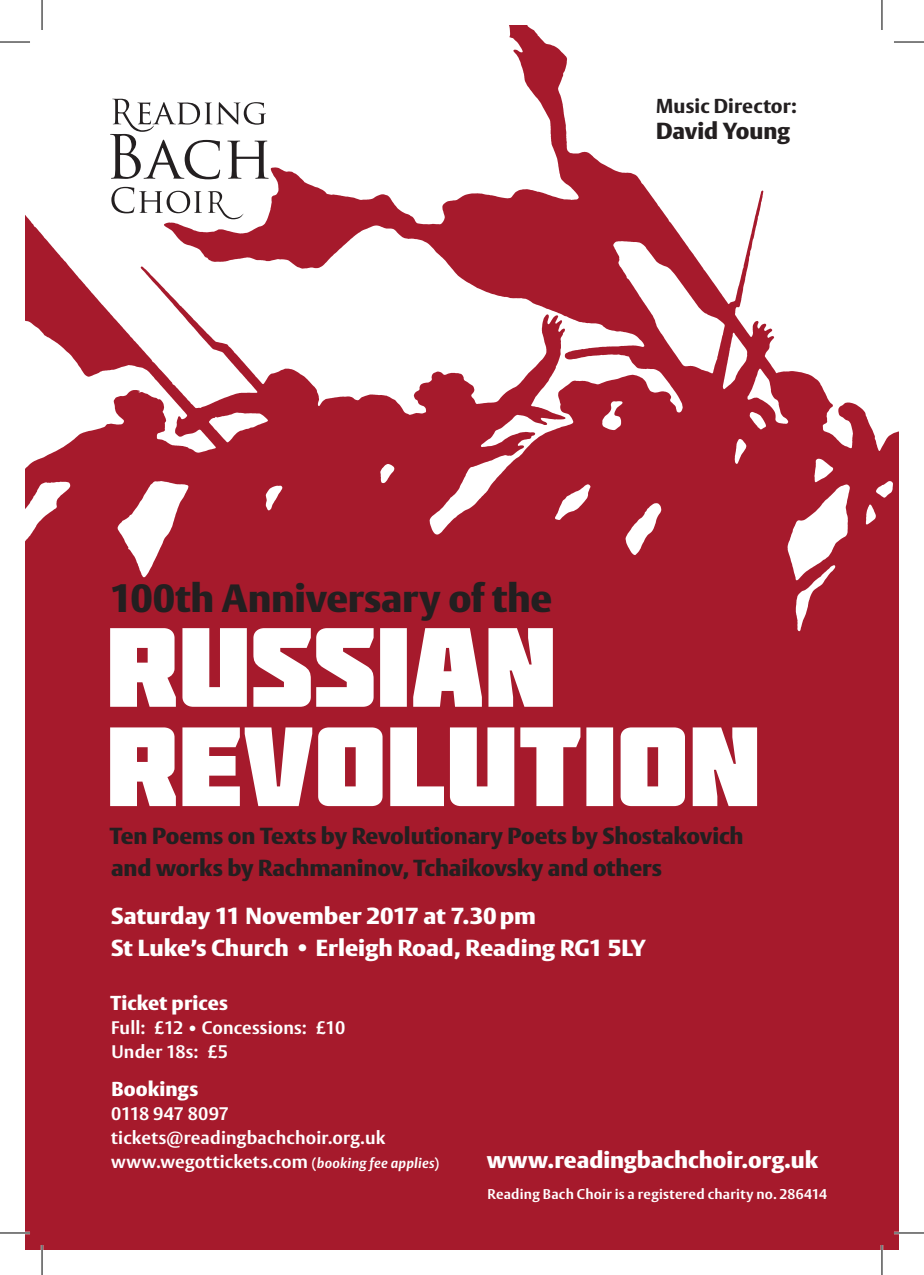
<style>
.page{position:relative;width:924px;height:1275px;background:#fff}
.page>*{position:absolute;margin:0;border:0;box-sizing:border-box;transform-origin:0 0}
.t1{font:900 39px "Vesta";letter-spacing:-.005em;color:#231f20}
.t2{font:900 23px/32px "Vesta";letter-spacing:-.005em;color:#231f20}
.t3{font:900 23px/32px "Vesta";color:#fff}
.t4{font:900 20px "Vesta";letter-spacing:.01em;color:#fff}
.t5{font:800 20px "Vesta";letter-spacing:.01em;color:#231f20}
.t6{font:700 18px/24px "Vesta";letter-spacing:.01em;color:#fff}
.t7{font:700 14px "Vesta";letter-spacing:.02em;color:#fff}
.s1{font-size:14px}
.s2{font-style:italic;font-size:14px}
</style>
<div class="page">
<img style="left:25px;top:25px;width:873px;height:1225px">
<svg style="left:110px;top:727px;width:646px;height:79px"></svg>
<svg style="left:110px;top:628px;width:442px;height:79px"></svg>
<svg style="left:110px;top:99px;width:158px;height:80px"></svg>
<svg style="left:208px;top:191px;width:35px;height:28px"></svg>
<svg style="left:111px;top:187px;width:91px;height:26px"></svg>
<hr style="left:0;top:41px;width:30px;height:2px;background:#fff">
<hr style="left:893px;top:41px;width:30px;height:2px;background:#fff">
<hr style="left:0;top:1231px;width:30px;height:3px;background:#fff">
<hr style="left:893px;top:1231px;width:30px;height:3px;background:#fff">
<hr style="left:41px;top:0;width:2px;height:30px;background:#fff">
<hr style="left:41px;top:1245px;width:2px;height:30px;background:#fff">
<hr style="left:880px;top:0;width:2px;height:30px;background:#fff">
<hr style="left:880px;top:1245px;width:2px;height:30px;background:#fff">
<hr style="left:0;top:42px;width:30px;height:1px;background:#000">
<hr style="left:893px;top:42px;width:30px;height:1px;background:#000">
<hr style="left:0;top:1232px;width:30px;height:1px;background:#000">
<hr style="left:893px;top:1232px;width:30px;height:1px;background:#000">
<hr style="left:42px;top:0;width:1px;height:30px;background:#000">
<hr style="left:42px;top:1245px;width:1px;height:30px;background:#000">
<hr style="left:881px;top:0;width:1px;height:30px;background:#000">
<hr style="left:881px;top:1245px;width:1px;height:30px;background:#000">
<p class="t5" style="left:656px;top:94px;width:142px">Music Director:</p>
<p class="t2" style="left:655px;top:116px;width:135px">David Young</p>
<h1 class="t1" style="left:110px;top:575px;width:443px">100th Anniversary of the</h1>
<p class="t2" style="left:110px;top:821px;width:635px">Ten Poems on Texts by Revolutionary Poets by Shostakovich and works by Rachmaninov, Tchaikovsky and others</p>
<p class="t3" style="left:111px;top:900px;width:535px">Saturday 11 November 2017 at 7.30pm<br>St Luke’s Church • Erleigh Road, Reading RG1 5LY</p>
<p class="t4" style="left:110px;top:991px;width:119px">Ticket prices</p>
<p class="t6" style="left:111px;top:1017px;width:235px">Full: £12 • Concessions: £10<br>Under 18s: £5</p>
<p class="t4" style="left:111px;top:1076px;width:88px">Bookings</p>
<p class="t6" style="left:111px;top:1102px;width:329px">0118 947 8097 tickets@readingbachchoir.org.uk www.wegottickets.com <span class="s1">(</span><span class="s2">booking fee applies</span><span class="s1">)</span></p>
<p class="t3" style="left:486px;top:1144px;width:333px">www.readingbachchoir.org.uk</p>
<p class="t7" style="left:487px;top:1185px;width:341px">Reading Bach Choir is a registered charity no. 286414</p>
</div>
